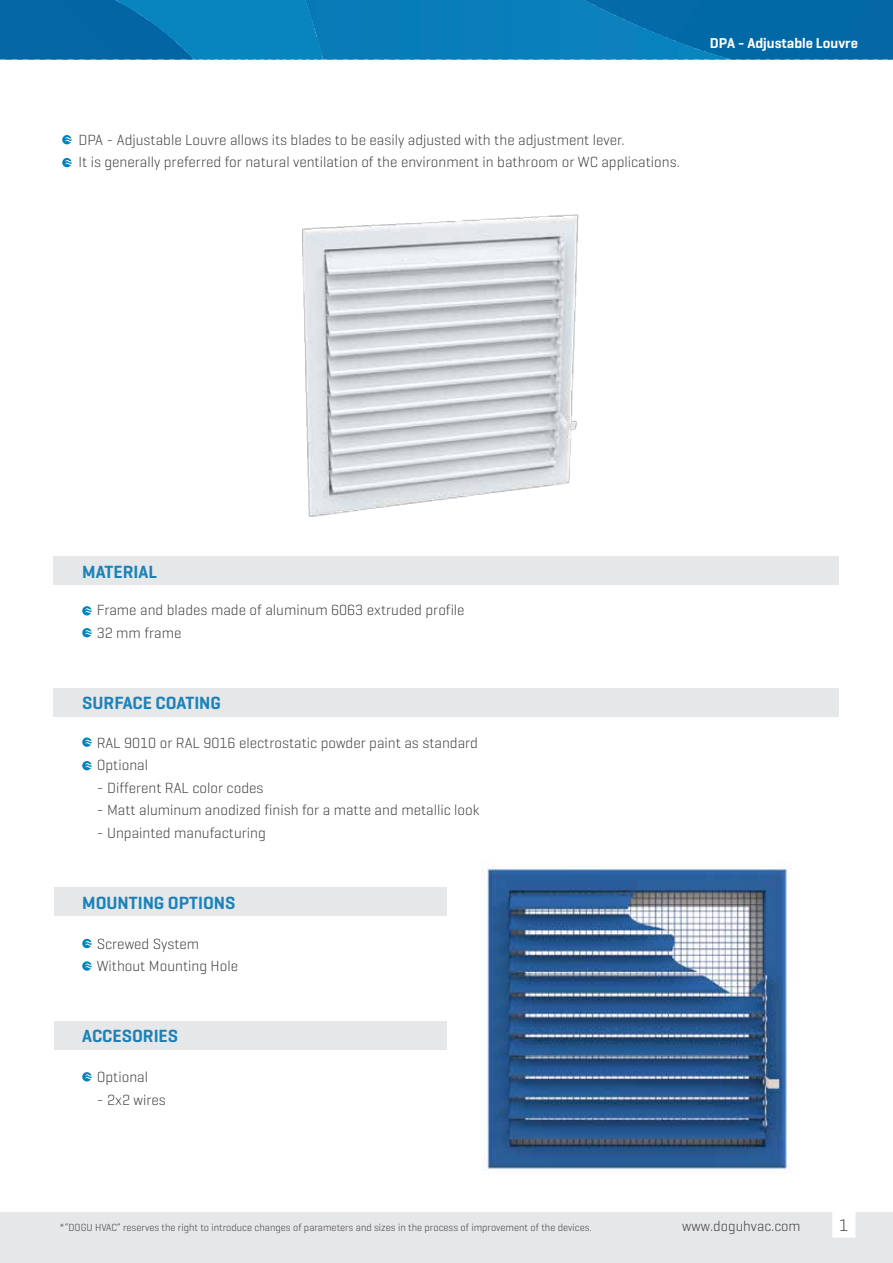
<style>
.page{position:relative;width:893px;height:1263px;background:#fff}
.page>*{position:absolute;margin:0;border:0;box-sizing:border-box;transform-origin:0 0}
.t1{font:600 18px "Geogrotesque";color:#1a82ba}
.t2{font:300 17.1px "Geogrotesque";color:#48484a}
.t3{font:300 15px/22.5px "Geogrotesque";color:#414042}
.t4{font:600 14.55px "Geogrotesque";color:#fff}
.t5{font:300 14.55px "Geogrotesque";color:#414042}
.t6{font:300 10.5px "Geogrotesque";color:#414042}
</style>
<div class="page">
<div style="left:732px;top:0;width:161px;height:60px;background:#0168a6"></div>
<div style="left:317px;top:0;width:15px;height:60px;background:#097bb7"></div>
<div style="left:327px;top:0;width:16px;height:60px;background:#097bb7"></div>
<div style="left:338px;top:0;width:15px;height:60px;background:#077bb8"></div>
<div style="left:348px;top:0;width:15px;height:60px;background:#077bb8"></div>
<div style="left:358px;top:0;width:16px;height:60px;background:#097cb8"></div>
<div style="left:369px;top:0;width:15px;height:60px;background:#097cb8"></div>
<div style="left:379px;top:0;width:15px;height:60px;background:#097cb8"></div>
<div style="left:389px;top:0;width:16px;height:60px;background:#097cb8"></div>
<div style="left:399px;top:0;width:16px;height:60px;background:#047db9"></div>
<div style="left:410px;top:0;width:15px;height:60px;background:#047db9"></div>
<div style="left:420px;top:0;width:16px;height:60px;background:#097dba"></div>
<div style="left:430px;top:0;width:16px;height:60px;background:#097dba"></div>
<div style="left:441px;top:0;width:15px;height:60px;background:#077dba"></div>
<div style="left:451px;top:0;width:16px;height:60px;background:#077dba"></div>
<div style="left:461px;top:0;width:16px;height:60px;background:#0c7dbb"></div>
<div style="left:472px;top:0;width:15px;height:60px;background:#097eba"></div>
<div style="left:482px;top:0;width:16px;height:60px;background:#097eba"></div>
<div style="left:492px;top:0;width:16px;height:60px;background:#097eba"></div>
<div style="left:503px;top:0;width:15px;height:60px;background:#077ebb"></div>
<div style="left:513px;top:0;width:16px;height:60px;background:#0980bb"></div>
<div style="left:523px;top:0;width:16px;height:60px;background:#0980bb"></div>
<div style="left:534px;top:0;width:15px;height:60px;background:#0980bb"></div>
<div style="left:544px;top:0;width:15px;height:60px;background:#0980bb"></div>
<div style="left:554px;top:0;width:16px;height:60px;background:#0a81bc"></div>
<div style="left:565px;top:0;width:15px;height:60px;background:#0a81bc"></div>
<div style="left:575px;top:0;width:15px;height:60px;background:#0a81bc"></div>
<div style="left:585px;top:0;width:16px;height:60px;background:#0a81bc"></div>
<div style="left:596px;top:0;width:15px;height:60px;background:#0d81bd"></div>
<svg style="left:606px;top:0;width:10px;height:60px"></svg>
<div style="left:616px;top:0;width:16px;height:60px;background:linear-gradient(to bottom,#076caa,#0f88c3)"></div>
<svg style="left:627px;top:0;width:10px;height:60px"></svg>
<svg style="left:637px;top:0;width:10px;height:60px"></svg>
<div style="left:647px;top:0;width:16px;height:60px;background:linear-gradient(to bottom,#0563a2,#0987c3)"></div>
<div style="left:657px;top:0;width:16px;height:60px;background:linear-gradient(to bottom,#0462a0,#0985c0)"></div>
<svg style="left:668px;top:0;width:10px;height:60px"></svg>
<div style="left:678px;top:0;width:16px;height:60px;background:linear-gradient(to bottom,#0361a0,#077fbb)"></div>
<div style="left:688px;top:0;width:16px;height:60px;background:linear-gradient(to bottom,#0161a0,#077cb7)"></div>
<svg style="left:699px;top:0;width:10px;height:60px"></svg>
<svg style="left:709px;top:0;width:10px;height:60px"></svg>
<div style="left:719px;top:0;width:13px;height:60px;background:#0269a7"></div>
<hr style="left:730px;top:0;width:2px;height:60px;background:#0884bf">
<div style="left:0;top:0;width:115px;height:60px;background:#0466a4"></div>
<div style="left:115px;top:0;width:8px;height:60px;background:#0365a3"></div>
<svg style="left:119px;top:0;width:8px;height:60px"></svg>
<svg style="left:127px;top:0;width:7px;height:60px"></svg>
<svg style="left:134px;top:0;width:8px;height:60px"></svg>
<svg style="left:142px;top:0;width:8px;height:60px"></svg>
<svg style="left:150px;top:0;width:7px;height:60px"></svg>
<svg style="left:157px;top:0;width:8px;height:60px"></svg>
<svg style="left:165px;top:0;width:7px;height:60px"></svg>
<svg style="left:172px;top:0;width:8px;height:60px"></svg>
<svg style="left:180px;top:0;width:8px;height:60px"></svg>
<div style="left:188px;top:0;width:11px;height:60px;background:#0884bf"></div>
<div style="left:195px;top:0;width:12px;height:60px;background:#0884bf"></div>
<div style="left:203px;top:0;width:11px;height:60px;background:#0884bf"></div>
<div style="left:210px;top:0;width:12px;height:60px;background:#0884bf"></div>
<div style="left:218px;top:0;width:12px;height:60px;background:#0884bf"></div>
<div style="left:226px;top:0;width:11px;height:60px;background:#0884bf"></div>
<div style="left:233px;top:0;width:12px;height:60px;background:#0884bf"></div>
<div style="left:241px;top:0;width:11px;height:60px;background:#0884bf"></div>
<div style="left:249px;top:0;width:11px;height:60px;background:#0884bf"></div>
<div style="left:256px;top:0;width:12px;height:60px;background:#0884bf"></div>
<div style="left:264px;top:0;width:11px;height:60px;background:#0884bf"></div>
<div style="left:271px;top:0;width:12px;height:60px;background:#0884bf"></div>
<div style="left:279px;top:0;width:11px;height:60px;background:#0884bf"></div>
<div style="left:287px;top:0;width:11px;height:60px;background:#0884bf"></div>
<div style="left:294px;top:0;width:12px;height:60px;background:#0884bf"></div>
<div style="left:302px;top:0;width:11px;height:60px;background:#0884bf"></div>
<div style="left:310px;top:0;width:11px;height:60px;background:#0884bf"></div>
<div style="left:317px;top:0;width:6px;height:60px;background:#097bb7"></div>
<svg style="left:82px;top:737px;width:10px;height:10px"></svg>
<svg style="left:82px;top:606px;width:10px;height:9px"></svg>
<svg style="left:82px;top:628px;width:10px;height:9px"></svg>
<svg style="left:82px;top:761px;width:10px;height:9px"></svg>
<div style="left:54px;top:556px;width:785px;height:29px;background:#e6e7e8"></div>
<div style="left:54px;top:688px;width:785px;height:28px;background:#e6e7e8"></div>
<svg style="left:82px;top:939px;width:10px;height:9px"></svg>
<svg style="left:82px;top:961px;width:10px;height:10px"></svg>
<div style="left:54px;top:887px;width:392px;height:29px;background:#e6e7e8"></div>
<svg style="left:82px;top:1072px;width:10px;height:9px"></svg>
<div style="left:54px;top:1021px;width:392px;height:28px;background:#e6e7e8"></div>
<svg style="left:62px;top:135px;width:10px;height:9px"></svg>
<svg style="left:62px;top:158px;width:10px;height:9px"></svg>
<img style="left:302px;top:214px;width:277px;height:303px">
<img style="left:481px;top:863px;width:311px;height:311px">
<div style="left:0;top:1212px;width:893px;height:51px;background:#e6e7e8"></div>
<p class="t4" style="left:710px;top:34px;width:150px">DPA - Adjustable Louvre</p>
<p class="t3" style="left:78px;top:128px;width:603px">DPA - Adjustable Louvre allows its blades to be easily adjusted with the adjustment lever.<br>It is generally preferred for natural ventilation of the environment in bathroom or WC applications.</p>
<p class="t1" style="left:82px;top:560px;width:76px">MATERIAL</p>
<p class="t3" style="left:97px;top:598px;width:369px">Frame and blades made of aluminum 6063 extruded profile<br>32 mm frame</p>
<p class="t1" style="left:82px;top:692px;width:140px">SURFACE COATING</p>
<p class="t3" style="left:97px;top:731px;width:383px">RAL 9010 or RAL 9016 electrostatic powder paint as standard<br>Optional</p>
<p class="t3" style="left:97px;top:776px;width:168px">- Different RAL color codes</p>
<p class="t3" style="left:97px;top:798px;width:384px">- Matt aluminum anodized finish for a matte and metallic look</p>
<p class="t3" style="left:97px;top:821px;width:171px">- Unpainted manufacturing</p>
<p class="t1" style="left:82px;top:892px;width:155px">MOUNTING OPTIONS</p>
<p class="t3" style="left:97px;top:932px;width:143px">Screwed System<br>Without Mounting Hole</p>
<p class="t1" style="left:82px;top:1025px;width:97px">ACCESORIES</p>
<p class="t3" style="left:97px;top:1065px;width:53px">Optional</p>
<p class="t3" style="left:97px;top:1088px;width:71px">- 2x2 wires</p>
<p class="t6" style="left:60px;top:1221px;width:534px">*“DOGU HVAC” reserves the right to introduce changes of parameters and sizes in the process of improvement of the devices.</p>
<p class="t5" style="left:682px;top:1217px;width:120px">www.doguhvac.com</p>
<p class="t2" style="left:839px;top:1214px;width:11px">1</p>
</div>
